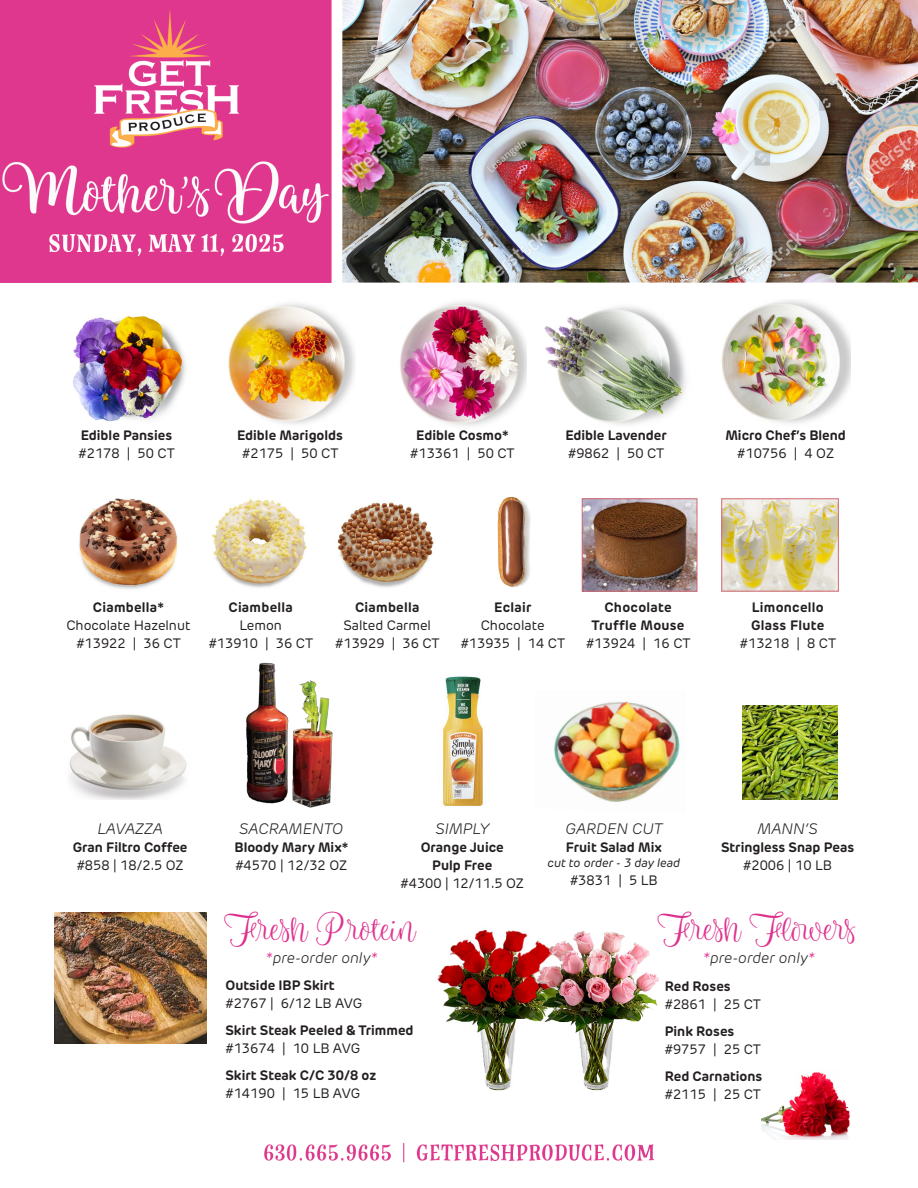
<style>
.page{position:relative;width:918px;height:1188px;background:#fff}
.page>*{position:absolute;margin:0;border:0;box-sizing:border-box;transform-origin:0 0}
.t1{font:30px "Limon Script";letter-spacing:.025em;color:#de318e}
.t2{font:30px "Limon Script";color:#de318e}
.t3{font:italic 300 15px "New Rubrik Edge";color:#231f20}
.t4{font:13.5px "New Rubrik Edge";color:#231f20}
.t5{font:700 13.5px "New Rubrik Edge";color:#231f20}
.t6{font:700 13.5px/18px "New Rubrik Edge";letter-spacing:.02em;color:#231f20}
.t7{font:italic 12px "New Rubrik Edge";color:#231f20}
.s1{font-size:37.5px}
.s2{color:#de318e}
</style>
<div class="page">
<img style="left:0;top:0;width:918px;height:1163px">
<img style="left:535px;top:690px;width:151px;height:124px">
<img style="left:397px;top:676px;width:131px;height:130px">
<img style="left:743px;top:705px;width:94px;height:95px">
<img style="left:57px;top:694px;width:139px;height:106px">
<img style="left:724px;top:501px;width:113px;height:88px">
<img style="left:584px;top:501px;width:111px;height:88px">
<div style="left:582px;top:499px;width:115px;height:92px;border:1px solid #d46971"></div>
<img style="left:232px;top:656px;width:122px;height:154px">
<img style="left:40px;top:309px;width:172px;height:119px">
<img style="left:427px;top:923px;width:147px;height:173px">
<img style="left:224px;top:299px;width:131px;height:131px">
<img style="left:373px;top:298px;width:172px;height:142px">
<img style="left:527px;top:298px;width:172px;height:138px">
<img style="left:720px;top:299px;width:130px;height:128px">
<img style="left:76px;top:489px;width:104px;height:104px">
<img style="left:211px;top:492px;width:99px;height:100px">
<img style="left:336px;top:492px;width:99px;height:100px">
<img style="left:461px;top:492px;width:100px;height:100px">
<img style="left:54px;top:913px;width:152px;height:130px">
<img style="left:522px;top:924px;width:153px;height:172px">
<img style="left:761px;top:1070px;width:93px;height:70px">
<p class="t5" style="left:81px;top:427px;width:93px">Edible Pansies</p>
<p class="t4" style="left:79px;top:445px;width:98px">#2178 | 50 CT</p>
<p class="t5" style="left:237px;top:427px;width:108px">Edible Marigolds</p>
<p class="t4" style="left:242px;top:445px;width:98px">#2175 | 50 CT</p>
<p class="t5" style="left:416px;top:427px;width:94px">Edible Cosmo*</p>
<p class="t4" style="left:410px;top:445px;width:106px">#13361 | 50 CT</p>
<p class="t5" style="left:565px;top:427px;width:103px">Edible Lavender</p>
<p class="t4" style="left:568px;top:445px;width:98px">#9862 | 50 CT</p>
<p class="t5" style="left:725px;top:427px;width:122px">Micro Chef’s Blend</p>
<p class="t4" style="left:737px;top:445px;width:98px">#10756 | 4 OZ</p>
<p class="t6" style="left:93px;top:598px;width:73px">Ciambella*</p>
<p class="t4" style="left:66px;top:617px;width:125px">Chocolate Hazelnut</p>
<p class="t4" style="left:76px;top:635px;width:106px">#13922 | 36 CT</p>
<p class="t6" style="left:229px;top:598px;width:66px">Ciambella</p>
<p class="t4" style="left:239px;top:617px;width:44px">Lemon</p>
<p class="t4" style="left:209px;top:635px;width:106px">#13910 | 36 CT</p>
<p class="t6" style="left:355px;top:598px;width:66px">Ciambella</p>
<p class="t4" style="left:344px;top:617px;width:89px">Salted Carmel</p>
<p class="t4" style="left:335px;top:635px;width:106px">#13929 | 36 CT</p>
<p class="t5" style="left:494px;top:599px;width:39px">Eclair</p>
<p class="t4" style="left:481px;top:617px;width:65px">Chocolate</p>
<p class="t4" style="left:461px;top:635px;width:106px">#13935 | 14 CT</p>
<p class="t6" style="left:592px;top:598px;width:94px;text-align:center">Chocolate<br>Truffle Mouse</p>
<p class="t4" style="left:586px;top:635px;width:106px">#13924 | 16 CT</p>
<p class="t6" style="left:751px;top:598px;width:75px">Limoncello<br>Glass Flute</p>
<p class="t4" style="left:740px;top:635px;width:98px">#13218 | 8 CT</p>
<p class="t3" style="left:97px;top:820px;width:67px">LAVAZZA</p>
<p class="t5" style="left:73px;top:839px;width:116px">Gran Filtro Coffee</p>
<p class="t4" style="left:77px;top:857px;width:109px">#858 | 18/2.5 OZ</p>
<p class="t3" style="left:239px;top:820px;width:106px">SACRAMENTO</p>
<p class="t5" style="left:234px;top:839px;width:115px">Bloody Mary Mix*</p>
<p class="t4" style="left:235px;top:857px;width:113px">#4570 | 12/32 OZ</p>
<p class="t3" style="left:436px;top:820px;width:55px">SIMPLY</p>
<p class="t5" style="left:421px;top:839px;width:84px">Orange Juice</p>
<p class="t5" style="left:432px;top:857px;width:62px">Pulp Free</p>
<p class="t4" style="left:401px;top:875px;width:125px">#4300 | 12/11.5 OZ</p>
<p class="t1" style="left:226px;top:911px;width:192px"><span class="s1">F</span>resh <span class="s1">P</span>rotein</p>
<p class="t3" style="left:266px;top:949px;width:114px"><span class="s2">*</span>pre-order only<span class="s2">*</span></p>
<p class="t5" style="left:226px;top:977px;width:111px">Outside IBP Skirt</p>
<p class="t4" style="left:226px;top:995px;width:138px">#2767 | 6/12 LB AVG</p>
<p class="t5" style="left:226px;top:1022px;width:190px">Skirt Steak Peeled &amp; Trimmed</p>
<p class="t4" style="left:226px;top:1040px;width:136px">#13674 | 10 LB AVG</p>
<p class="t5" style="left:226px;top:1067px;width:152px">Skirt Steak C/C 30/8 oz</p>
<p class="t4" style="left:226px;top:1085px;width:136px">#14190 | 15 LB AVG</p>
<p class="t3" style="left:566px;top:820px;width:99px">GARDEN CUT</p>
<p class="t5" style="left:566px;top:839px;width:98px">Fruit Salad Mix</p>
<p class="t7" style="left:548px;top:856px;width:134px">cut to order - 3 day lead</p>
<p class="t4" style="left:570px;top:872px;width:89px">#3831 | 5 LB</p>
<p class="t3" style="left:758px;top:820px;width:62px">MANN’S</p>
<p class="t5" style="left:721px;top:839px;width:135px">Stringless Snap Peas</p>
<p class="t4" style="left:743px;top:857px;width:90px">#2006 | 10 LB</p>
<p class="t2" style="left:659px;top:911px;width:198px"><span class="s1">F</span>resh <span class="s1">F</span>lowers</p>
<p class="t3" style="left:703px;top:949px;width:114px"><span class="s2">*</span>pre-order only<span class="s2">*</span></p>
<p class="t5" style="left:665px;top:978px;width:67px">Red Roses</p>
<p class="t4" style="left:665px;top:996px;width:98px">#2861 | 25 CT</p>
<p class="t5" style="left:665px;top:1023px;width:71px">Pink Roses</p>
<p class="t4" style="left:665px;top:1041px;width:98px">#9757 | 25 CT</p>
<p class="t5" style="left:665px;top:1068px;width:99px">Red Carnations</p>
<p class="t4" style="left:665px;top:1086px;width:98px">#2115 | 25 CT</p>
</div>
